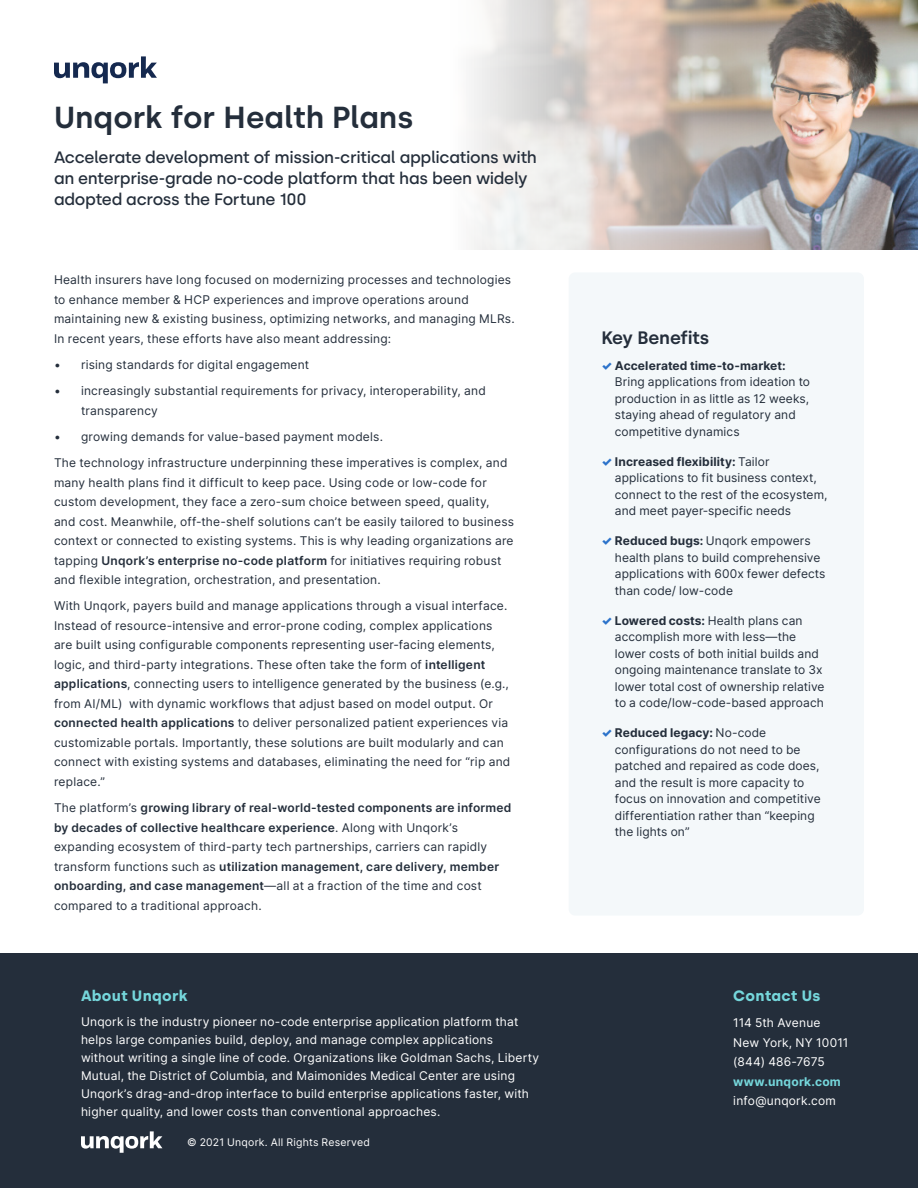
<style>
.page{position:relative;width:918px;height:1188px;background:#fff}
.page>*{position:absolute;margin:0;border:0;box-sizing:border-box;transform-origin:0 0}
.t1{font:600 30.45px "Silka";color:#242e3b}
.t2{font:600 18px "Silka";letter-spacing:-.02em;color:#242e3b}
.t3{font:500 16.5px/21px "Silka";letter-spacing:-.02em;color:#242e3b}
.t4{font:700 15px "Silka";letter-spacing:.02em;color:#75d6db}
.t5{font:12px/19.5px "Inter";letter-spacing:.015em;color:#242e3b}
.t6{font:12px/18px "Inter";letter-spacing:.02em;color:#fff}
.t7{font:700 12px "Inter";letter-spacing:.02em;color:#75d6db}
.t8{font:10.5px "Inter";letter-spacing:.025em;color:#fff}
.s1{font-weight:600}
.s2{font-weight:900;color:#2b72ca}
.s3{font-weight:700}
</style>
<div class="page">
<div style="left:569px;top:272px;width:295px;height:644px;background:#f4f8fa;border-radius:6px"></div>
<img style="left:471px;top:0;width:447px;height:250px">
<svg style="left:54px;top:56px;width:103px;height:27px"></svg>
<div style="left:0;top:954px;width:918px;height:234px;background:#242e3b"></div>
<svg style="left:81px;top:1131px;width:81px;height:22px"></svg>
<h1 class="t1" style="left:54px;top:99px;width:361px">Unqork for Health Plans</h1>
<h3 class="t3" style="left:54px;top:147px;width:484px">Accelerate development of mission-critical applications with an enterprise-grade no-code platform that has been widely adopted across the Fortune 100</h3>
<p class="t5" style="left:54px;top:270px;width:462px">Health insurers have long focused on modernizing processes and technologies to enhance member &amp; HCP experiences and improve operations around maintaining new &amp; existing business, optimizing networks, and managing MLRs.<br>In recent years, these efforts have also meant addressing:</p>
<p class="t5" style="left:54px;top:354px;width:257px">• rising standards for digital engagement</p>
<p class="t5" style="left:81px;top:381px;width:406px;text-indent:-27px">• increasingly substantial requirements for privacy, interoperability, and transparency</p>
<p class="t5" style="left:54px;top:423px;width:455px;line-height:26.2px">• growing demands for value-based payment models.<br>The technology infrastructure underpinning these imperatives is complex, and</p>
<p class="t5" style="left:54px;top:472px;width:462px">many health plans find it difficult to keep pace. Using code or low-code for custom development, they face a zero-sum choice between speed, quality, and cost. Meanwhile, off-the-shelf solutions can’t be easily tailored to business context or connected to existing systems. This is why leading organizations are tapping <span class="s1">Unqork’s enterprise no-code platform</span> for initiatives requiring robust and flexible integration, orchestration, and presentation.</p>
<p class="t5" style="left:54px;top:596px;width:458px">With Unqork, payers build and manage applications through a visual interface.<br>Instead of resource-intensive and error-prone coding, complex applications are built using configurable components representing user-facing elements, logic, and third-party integrations. These often take the form of <span class="s1">intelligent applications</span>, connecting users to intelligence generated by the business (e.g., from AI/ML) with dynamic workflows that adjust based on model output. Or <span class="s1">connected health applications</span> to deliver personalized patient experiences via customizable portals. Importantly, these solutions are built modularly and can connect with existing systems and databases, eliminating the need for “rip and replace.”</p>
<p class="t5" style="left:54px;top:798px;width:459px">The platform’s <span class="s1">growing library of real-world-tested components are informed by decades of collective healthcare experience</span>. Along with Unqork’s expanding ecosystem of third-party tech partnerships, carriers can rapidly transform functions such as <span class="s1">utilization management, care delivery, member onboarding, and case management</span>—all at a fraction of the time and cost compared to a traditional approach.</p>
<p class="t4" style="left:81px;top:987px;width:108px">About Unqork</p>
<p class="t6" style="left:81px;top:1012px;width:460px">Unqork is the industry pioneer no-code enterprise application platform that helps large companies build, deploy, and manage complex applications without writing a single line of code. Organizations like Goldman Sachs, Liberty Mutual, the District of Columbia, and Maimonides Medical Center are using Unqork’s drag-and-drop interface to build enterprise applications faster, with higher quality, and lower costs than conventional approaches.</p>
<p class="t8" style="left:187px;top:1135px;width:184px">© 2021 Unqork. All Rights Reserved</p>
<h2 class="t2" style="left:601px;top:327px;width:110px">Key Benefits</h2>
<p class="t5" style="left:615px;top:357px;width:197px;line-height:16.5px;text-indent:-14px"><span class="s2">✓</span> <span class="s3">Accelerated time-to-market:<br></span>Bring applications from ideation to production in as little as 12 weeks, staying ahead of regulatory and competitive dynamics</p>
<p class="t5" style="left:615px;top:453px;width:214px;line-height:16.5px;text-indent:-14px"><span class="s2">✓</span> <span class="s3">Increased flexibility:</span> Tailor applications to fit business context, connect to the rest of the ecosystem, and meet payer-specific needs</p>
<p class="t5" style="left:615px;top:532px;width:212px;line-height:16.5px;text-indent:-14px"><span class="s2">✓</span> <span class="s3">Reduced bugs:</span> Unqork empowers health plans to build comprehensive applications with 600x fewer defects than code/ low-code</p>
<p class="t5" style="left:615px;top:612px;width:211px;line-height:16.5px;text-indent:-14px"><span class="s2">✓</span> <span class="s3">Lowered costs:</span> Health plans can accomplish more with less—the lower costs of both initial builds and ongoing maintenance translate to 3x lower total cost of ownership relative to a code/low-code-based approach</p>
<p class="t5" style="left:615px;top:724px;width:207px;line-height:16.5px;text-indent:-14px"><span class="s2">✓</span> <span class="s3">Reduced legacy:</span> No-code configurations do not need to be patched and repaired as code does, and the result is more capacity to focus on innovation and competitive differentiation rather than “keeping the lights on”</p>
<p class="t4" style="left:733px;top:987px;width:89px">Contact Us</p>
<p class="t6" style="left:733px;top:1013px;width:117px;line-height:19.5px">114 5th Avenue<br>New York, NY 10011 (844) 486-7675</p>
<p class="t7" style="left:733px;top:1073px;width:109px">www.unqork.com</p>
<p class="t6" style="left:733px;top:1092px;width:104px">info@unqork.com</p>
</div>
